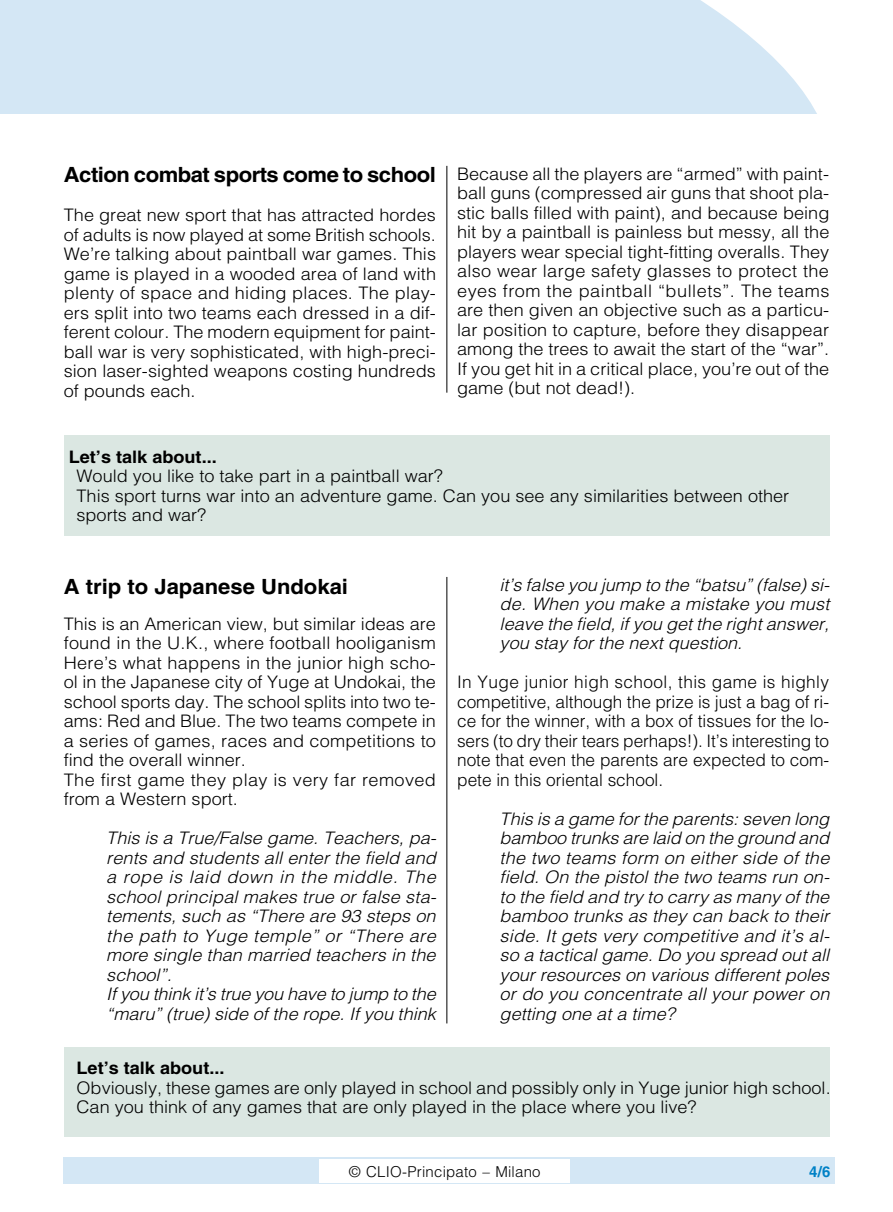
<style>
.page{position:relative;width:893px;height:1212px;background:#fff}
.page>*{position:absolute;margin:0;border:0;box-sizing:border-box;transform-origin:0 0}
.t1{font:700 21px "Helvetica LT Std";letter-spacing:-.02em;color:#000;scale:1.05 1}
.t2{font:700 21px "Helvetica LT Std";color:#000;scale:1.05 1}
.t3{font:300 17.25px/19.5px "Helvetica LT Std";color:#000;scale:1.05 1}
.t4{font:italic 300 17.25px/19.5px "Helvetica LT Std";letter-spacing:.005em;color:#000;text-align:justify;scale:1.05 1}
.t5{font:300 17.25px/19.5px "Helvetica LT Std";color:#000;text-align:justify}
.t6{font:700 17.25px "Helvetica LT Std";color:#000;scale:1.05 1}
.t7{font:300 15px "Helvetica LT Std";letter-spacing:.015em;color:#000}
.t8{font:700 15px "Helvetica LT Std";color:#0081c6}
</style>
<div class="page">
<svg style="left:0;top:0;width:817px;height:393px;fill:#d4e7f5"></svg>
<div style="left:64px;top:1157px;width:771px;height:27px;background:#d4e7f5"></div>
<div style="left:319px;top:1159px;width:251px;height:23px;background:#fff"></div>
<div style="left:0;top:115px;width:893px;height:206px;background:#fff"></div>
<div style="left:64px;top:435px;width:765px;height:100px;background:#dbe7e2"></div>
<div style="left:64px;top:1047px;width:765px;height:90px;background:#dbe7e2"></div>
<hr style="left:446px;top:166px;width:1px;height:227px;background:#000">
<hr style="left:446px;top:577px;width:1px;height:446px;background:#000">
<p class="t1" style="left:64px;top:162px;width:356px">Action combat sports come to school</p>
<p class="t3" style="left:64px;top:205px;width:356px;text-align:justify">The great new sport that has attracted hordes of adults is now played at some British schools.<br>We’re talking about paintball war games. This game is played in a wooded area of land with plenty of space and hiding places. The play&shy;ers split into two teams each dressed in a dif&shy;ferent colour. The modern equipment for paint&shy;ball war is very sophisticated, with high-preci&shy;sion laser-sighted weapons costing hundreds of pounds each.</p>
<p class="t3" style="left:457px;top:164px;width:356px;text-align:justify">Because all the players are “armed” with paint&shy;ball guns (compressed air guns that shoot pla&shy;stic balls filled with paint), and because being hit by a paintball is painless but messy, all the players wear special tight-fitting overalls. They also wear large safety glasses to protect the eyes from the paintball “bullets”. The teams are then given an objective such as a particu&shy;lar position to capture, before they disappear among the trees to await the start of the “war”.<br>If you get hit in a critical place, you’re out of the game (but not dead!).</p>
<p class="t6" style="left:69px;top:446px;width:142px">Let’s talk about...</p>
<p class="t3" style="left:77px;top:466px;width:680px">Would you like to take part in a paintball war?<br>This sport turns war into an adventure game. Can you see any similarities between other sports and war?</p>
<p class="t2" style="left:64px;top:573px;width:272px">A trip to Japanese Undokai</p>
<p class="t3" style="left:64px;top:613px;width:356px">This is an American view, but similar ideas are found in the U.K., where football hooliganism Here’s what happens in the junior high scho&shy;ol in the Japanese city of Yuge at Undokai, the school sports day. The school splits into two te&shy;ams: Red and Blue. The two teams compete in a series of games, races and competitions to find the overall winner.<br>The first game they play is very far removed from a Western sport.</p>
<p class="t4" style="left:106px;top:828px;width:316px;text-align:left">This is a True/False game. Teachers, pa&shy;rents and students all enter the field and a rope is laid down in the middle. The school principal makes true or false sta&shy;tements, such as “There are 93 steps on the path to Yuge temple” or “There are more single than married teachers in the school”.<br>If you think it’s true you have to jump to the “maru” (true) side of the rope. If you think</p>
<p class="t4" style="left:500px;top:575px;width:316px">it’s false you jump to the “batsu” (false) si&shy;de. When you make a mistake you must leave the field, if you get the right answer, you stay for the next question.</p>
<p class="t5" style="left:457px;top:672px;width:374px">In Yuge junior high school, this game is highly competitive, although the prize is just a bag of ri&shy;ce for the winner, with a box of tissues for the lo&shy;sers (to dry their tears perhaps!). It’s interesting to note that even the parents are expected to com&shy;pete in this oriental school.</p>
<p class="t4" style="left:500px;top:809px;width:316px">This is a game for the parents: seven long bamboo trunks are laid on the ground and the two teams form on either side of the field. On the pistol the two teams run on&shy;to the field and try to carry as many of the bamboo trunks as they can back to their side. It gets very competitive and it’s al&shy;so a tactical game. Do you spread out all your resources on various different poles or do you concentrate all your power on getting one at a time?</p>
<p class="t6" style="left:77px;top:1057px;width:142px">Let’s talk about...</p>
<p class="t3" style="left:77px;top:1077px;width:720px">Obviously, these games are only played in school and possibly only in Yuge junior high school.<br>Can you think of any games that are only played in the place where you live?</p>
<p class="t7" style="left:349px;top:1162px;width:193px">© CLIO-Principato – Milano</p>
<p class="t8" style="left:809px;top:1163px;width:23px">4/6</p>
</div>
